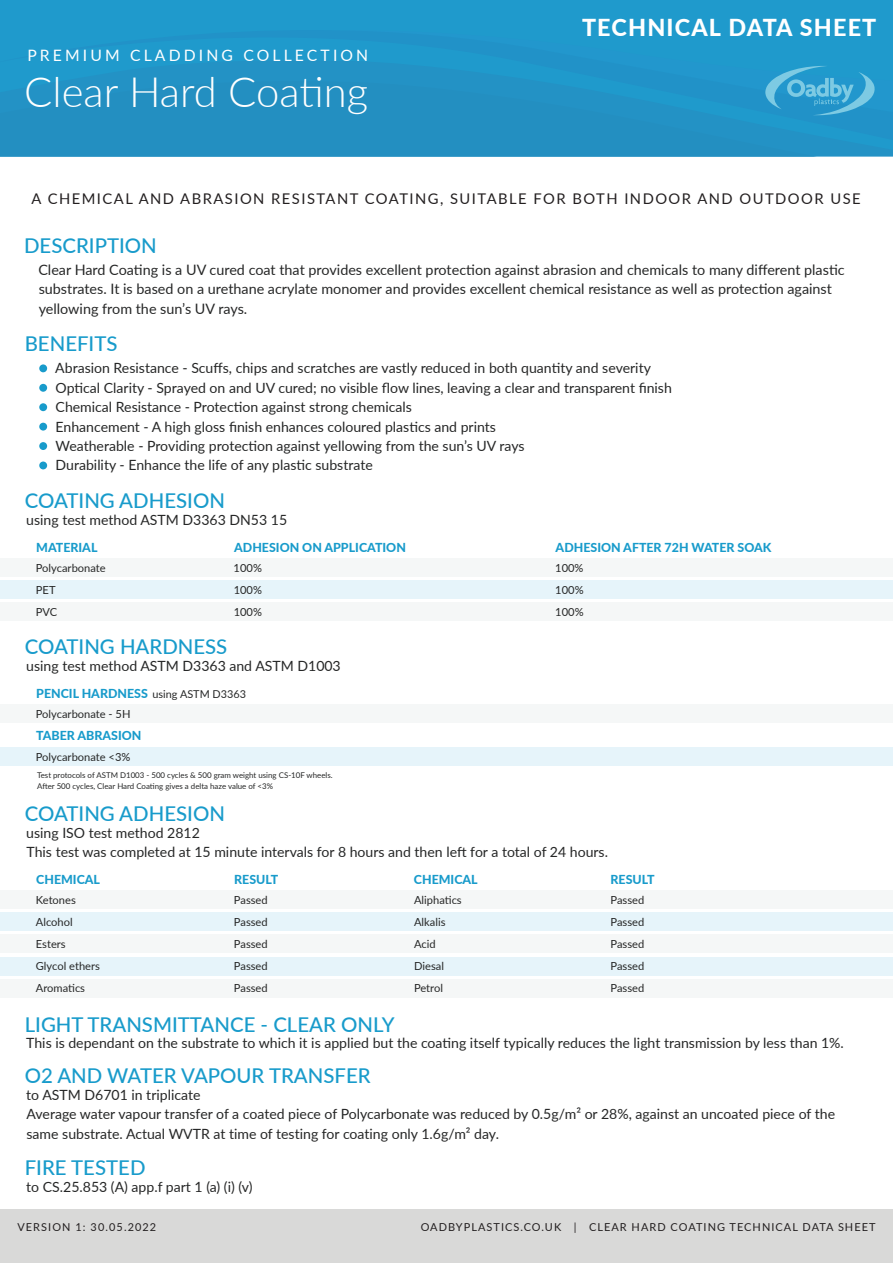
<style>
.page{position:relative;width:893px;height:1263px;background:#fff}
.page>*{position:absolute;margin:0;border:0;box-sizing:border-box;transform-origin:0 0}
.t1{font:300 41.85px "Lato";color:#fff}
.t2{font:800 23.4px "Lato";letter-spacing:.05em;color:#fff}
.t3{font:500 20.4px "Lato";color:#189bcb}
.t4{font:15.75px "Lato";letter-spacing:.2em;color:#fff}
.t5{font:14.7px "Lato";letter-spacing:.1em;color:#231f20}
.t6{font:14.4px/19.4px "Lato";color:#262727}
.t7{font:14.1px/19.4px "Lato";color:#262727}
.t8{font:800 12.45px "Lato";color:#189bcb}
.t9{font:11.1px/22px "Lato";color:#262727;text-align:justify}
.t10{font:10.95px "Lato";letter-spacing:.095em;color:#231f20}
.t11{font:10.8px "Lato";color:#262727}
.t12{font:7.95px/10.9px "Lato";color:#262727}
</style>
<div class="page">
<div style="left:0;top:913px;width:893px;height:18px;background:#e6f4fa"></div>
<div style="left:0;top:957px;width:893px;height:18px;background:#e6f4fa"></div>
<svg style="left:0;top:143px;width:817px;height:14px;background:#2590c1"></svg>
<svg style="left:0;top:0;width:893px;height:143px;background:#2095c7"></svg>
<svg style="left:765px;top:66px;width:110px;height:49px;background:#3aa4d1"></svg>
<div style="left:0;top:1209px;width:893px;height:54px;background:#d9d9d8"></div>
<div style="left:39px;top:364px;width:8px;height:8px;background:#189bcb;border-radius:50%"></div>
<div style="left:39px;top:384px;width:8px;height:8px;background:#189bcb;border-radius:50%"></div>
<div style="left:39px;top:403px;width:8px;height:8px;background:#189bcb;border-radius:50%"></div>
<div style="left:39px;top:423px;width:8px;height:8px;background:#189bcb;border-radius:50%"></div>
<div style="left:39px;top:442px;width:8px;height:8px;background:#189bcb;border-radius:50%"></div>
<div style="left:39px;top:461px;width:8px;height:8px;background:#189bcb;border-radius:50%"></div>
<div style="left:0;top:558px;width:893px;height:19px;background:#f5f7f7"></div>
<div style="left:0;top:580px;width:893px;height:19px;background:#e6f4fa"></div>
<div style="left:0;top:603px;width:893px;height:18px;background:#f5f7f7"></div>
<div style="left:0;top:704px;width:893px;height:18px;background:#f5f7f7"></div>
<div style="left:0;top:890px;width:893px;height:19px;background:#f5f7f7"></div>
<div style="left:0;top:935px;width:893px;height:18px;background:#f5f7f7"></div>
<div style="left:0;top:979px;width:893px;height:18px;background:#f5f7f7"></div>
<div style="left:0;top:747px;width:893px;height:19px;background:#e6f4fa"></div>
<p class="t4" style="left:27px;top:44px;width:342px">PREMIUM CLADDING COLLECTION</p>
<h1 class="t1" style="left:24px;top:63px;width:345px">Clear Hard Coating</h1>
<h2 class="t2" style="left:582px;top:10px;width:296px">TECHNICAL DATA SHEET</h2>
<p class="t5" style="left:32px;top:188px;width:831px">A CHEMICAL AND ABRASION RESISTANT COATING, SUITABLE FOR BOTH INDOOR AND OUTDOOR USE</p>
<h3 class="t3" style="left:24px;top:230px;width:134px">DESCRIPTION</h3>
<p class="t6" style="left:38px;top:259px;width:808px">Clear Hard Coating is a UV cured coat that provides excellent protection against abrasion and chemicals to many different plastic substrates. It is based on a urethane acrylate monomer and provides excellent chemical resistance as well as protection against yellowing from the sun’s UV rays.</p>
<h3 class="t3" style="left:25px;top:329px;width:94px">BENEFITS</h3>
<p class="t7" style="left:55px;top:358px;width:618px">Abrasion Resistance - Scuffs, chips and scratches are vastly reduced in both quantity and severity Optical Clarity - Sprayed on and UV cured; no visible flow lines, leaving a clear and transparent finish Chemical Resistance - Protection against strong chemicals<br>Enhancement - A high gloss finish enhances coloured plastics and prints<br>Weatherable - Providing protection against yellowing from the sun’s UV rays<br>Durability - Enhance the life of any plastic substrate</p>
<h3 class="t3" style="left:25px;top:486px;width:202px">COATING ADHESION</h3>
<p class="t8" style="left:36px;top:538px;width:63px">MATERIAL</p>
<p class="t7" style="left:26px;top:509px;width:262px">using test method ASTM D3363 DN53 15</p>
<p class="t8" style="left:234px;top:538px;width:173px">ADHESION ON APPLICATION</p>
<p class="t8" style="left:556px;top:538px;width:217px">ADHESION AFTER 72H WATER SOAK</p>
<p class="t9" style="left:36px;top:556px;width:71px">Polycarbonate</p>
<p class="t9" style="left:36px;top:578px;width:23px">PET<br>PVC</p>
<p class="t9" style="left:234px;top:556px;width:30px">100% 100% 100%</p>
<p class="t9" style="left:555px;top:556px;width:30px">100% 100% 100%</p>
<h3 class="t3" style="left:25px;top:632px;width:204px">COATING HARDNESS</h3>
<p class="t7" style="left:26px;top:655px;width:316px">using test method ASTM D3363 and ASTM D1003</p>
<p class="t8" style="left:36px;top:684px;width:113px">PENCIL HARDNESS</p>
<p class="t8" style="left:36px;top:726px;width:107px">TABER ABRASION</p>
<p class="t11" style="left:153px;top:686px;width:95px">using ASTM D3363</p>
<p class="t9" style="left:36px;top:702px;width:96px">Polycarbonate - 5H</p>
<p class="t9" style="left:36px;top:745px;width:96px">Polycarbonate &lt;3%</p>
<p class="t12" style="left:37px;top:770px;width:297px">Test protocols of ASTM D1003 - 500 cycles &amp; 500 gram weight using CS-10F wheels.<br>After 500 cycles, Clear Hard Coating gives a delta haze value of &lt;3%</p>
<h3 class="t3" style="left:25px;top:799px;width:202px">COATING ADHESION</h3>
<p class="t7" style="left:26px;top:822px;width:583px">using ISO test method 2812<br>This test was completed at 15 minute intervals for 8 hours and then left for a total of 24 hours.</p>
<p class="t8" style="left:36px;top:870px;width:65px">CHEMICAL</p>
<p class="t8" style="left:234px;top:870px;width:46px">RESULT</p>
<p class="t8" style="left:414px;top:870px;width:65px">CHEMICAL</p>
<p class="t8" style="left:611px;top:870px;width:46px">RESULT</p>
<p class="t9" style="left:36px;top:888px;width:66px;text-align:left">Ketones<br>Alcohol<br>Esters<br>Glycol ethers<br>Aromatics</p>
<p class="t9" style="left:414px;top:888px;width:49px;text-align:left">Aliphatics<br>Alkalis<br>Acid<br>Diesal<br>Petrol</p>
<p class="t9" style="left:234px;top:888px;width:35px">Passed Passed Passed Passed Passed</p>
<p class="t9" style="left:611px;top:888px;width:35px">Passed Passed Passed Passed Passed</p>
<h3 class="t3" style="left:25px;top:1009px;width:371px">LIGHT TRANSMITTANCE - CLEAR ONLY</h3>
<p class="t7" style="left:26px;top:1033px;width:819px">This is dependant on the substrate to which it is applied but the coating itself typically reduces the light transmission by less than 1%.</p>
<h3 class="t3" style="left:25px;top:1061px;width:347px">O2 AND WATER VAPOUR TRANSFER</h3>
<p class="t7" style="left:26px;top:1084px;width:810px">to ASTM D6701 in triplicate<br>Average water vapour transfer of a coated piece of Polycarbonate was reduced by 0.5g/m² or 28%, against an uncoated piece of the same substrate. Actual WVTR at time of testing for coating only 1.6g/m² day.</p>
<h3 class="t3" style="left:25px;top:1153px;width:122px">FIRE TESTED</h3>
<p class="t7" style="left:26px;top:1176px;width:228px">to CS.25.853 (A) app.f part 1 (a) (i) (v)</p>
<p class="t10" style="left:17px;top:1219px;width:140px">VERSION 1: 30.05.2022</p>
<p class="t10" style="left:421px;top:1219px;width:456px">OADBYPLASTICS.CO.UK | CLEAR HARD COATING TECHNICAL DATA SHEET</p>
</div>
